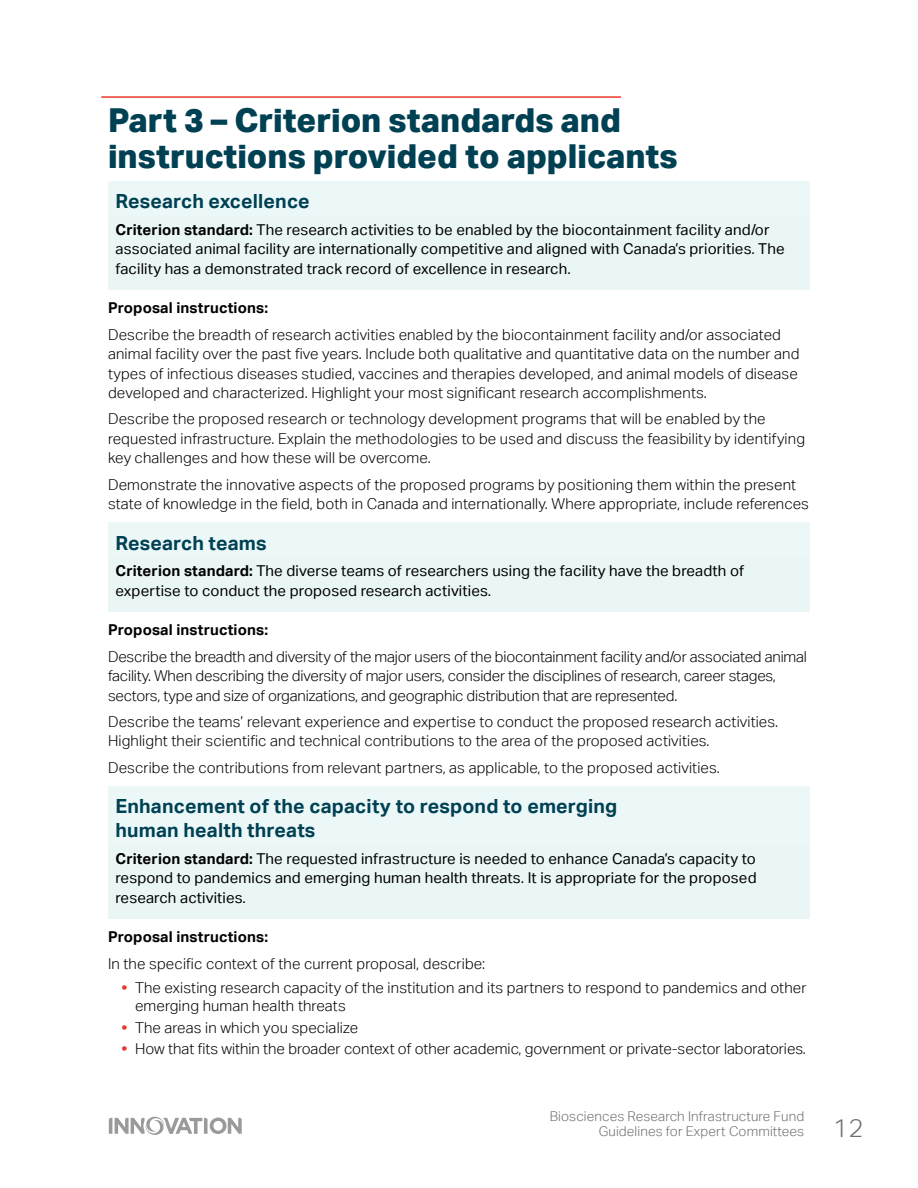
<style>
.page{position:relative;width:918px;height:1188px;background:#fff}
.page>*{position:absolute;margin:0;border:0;box-sizing:border-box;transform-origin:0 0}
.t1{font:800 33px/36px "Aktiv Grotesk";color:#004053}
.Applied_Research{font:700 19.5px/24px "Aktiv Grotesk";letter-spacing:.01em;color:#004053}
.Body{font:300 15px/19.5px "Aktiv Grotesk";letter-spacing:.01em;color:#000}
.Applied_Resarch_text{font:15px/19.5px "Aktiv Grotesk";letter-spacing:.01em;color:#000}
.Body-2{font:300 15px/19.5px "Aktiv Grotesk";letter-spacing:-.01em;color:#000}
.Body_before_bullet{font:700 15px "Aktiv Grotesk";letter-spacing:.01em;color:#000}
.Body_before_bullet-2{font:300 15px "Aktiv Grotesk";letter-spacing:.01em;color:#000}
.t2{font:300 13.5px/15px "Aktiv Grotesk";letter-spacing:.01em;color:#6d6e71}
.s1{font-weight:700}
.s2{font-weight:700;color:#e83728}
.s3{font-size:25.5px}
</style>
<div class="page">
<svg style="left:109px;top:1116px;width:133px;height:19px"></svg>
<hr style="left:101px;top:96px;width:520px;height:2px;background:#e83728">
<div style="left:108px;top:181px;width:702px;height:38px;background:#ecf8f8"></div>
<div style="left:108px;top:217px;width:702px;height:73px;background:#eaf6f6"></div>
<div style="left:108px;top:522px;width:702px;height:38px;background:#ecf8f8"></div>
<div style="left:108px;top:559px;width:702px;height:53px;background:#eaf6f6"></div>
<div style="left:108px;top:786px;width:702px;height:62px;background:#ecf8f8"></div>
<div style="left:108px;top:846px;width:702px;height:73px;background:#eaf6f6"></div>
<h2 class="t1" style="left:108px;top:102px;width:571px">Part 3 – Criterion standards and instructions provided to applicants</h2>
<p class="Applied_Research" style="left:116px;top:189px;width:196px">Research excellence</p>
<p class="Applied_Resarch_text" style="left:116px;top:219px;width:671px"><span class="s1">Criterion standard:</span> The research activities to be enabled by the biocontainment facility and/or associated animal facility are internationally competitive and aligned with Canada’s priorities. The facility has a demonstrated track record of excellence in research.</p>
<p class="Body_before_bullet" style="left:108px;top:299px;width:162px">Proposal instructions:</p>
<p class="Body" style="left:108px;top:324px;width:693px">Describe the breadth of research activities enabled by the biocontainment facility and/or associated animal facility over the past five years. Include both qualitative and quantitative data on the number and types of infectious diseases studied, vaccines and therapies developed, and animal models of disease developed and characterized. Highlight your most significant research accomplishments.</p>
<p class="Body" style="left:108px;top:409px;width:699px">Describe the proposed research or technology development programs that will be enabled by the requested infrastructure. Explain the methodologies to be used and discuss the feasibility by identifying key challenges and how these will be overcome.</p>
<p class="Body" style="left:108px;top:474px;width:702px">Demonstrate the innovative aspects of the proposed programs by positioning them within the present state of knowledge in the field, both in Canada and internationally. Where appropriate, include references</p>
<p class="Applied_Research" style="left:116px;top:530px;width:153px">Research teams</p>
<p class="Applied_Resarch_text" style="left:116px;top:561px;width:630px"><span class="s1">Criterion standard:</span> The diverse teams of researchers using the facility have the breadth of expertise to conduct the proposed research activities.</p>
<p class="Body_before_bullet" style="left:108px;top:621px;width:162px">Proposal instructions:</p>
<p class="Body-2" style="left:108px;top:646px;width:701px">Describe the breadth and diversity of the major users of the biocontainment facility and/or associated animal facility. When describing the diversity of major users, consider the disciplines of research, career stages, sectors, type and size of organizations, and geographic distribution that are represented.</p>
<p class="Body" style="left:108px;top:712px;width:672px">Describe the teams’ relevant experience and expertise to conduct the proposed research activities.<br>Highlight their scientific and technical contributions to the area of the proposed activities.</p>
<p class="Body" style="left:108px;top:757px;width:613px">Describe the contributions from relevant partners, as applicable, to the proposed activities.</p>
<p class="Applied_Research" style="left:116px;top:794px;width:503px">Enhancement of the capacity to respond to emerging human health threats</p>
<p class="Applied_Resarch_text" style="left:116px;top:848px;width:643px;text-align:justify"><span class="s1">Criterion standard:</span> The requested infrastructure is needed to enhance Canada’s capacity to respond to pandemics and emerging human health threats. It is appropriate for the proposed research activities.</p>
<p class="Body_before_bullet" style="left:108px;top:928px;width:162px">Proposal instructions:</p>
<p class="Body_before_bullet-2" style="left:108px;top:955px;width:379px">In the specific context of the current proposal, describe:</p>
<p class="Body" style="left:135px;top:979px;width:673px;line-height:18px;text-indent:-14px"><span class="s2">•</span> The existing research capacity of the institution and its partners to respond to pandemics and other emerging human health threats</p>
<p class="Body" style="left:122px;top:1017px;width:238px"><span class="s2">•</span> The areas in which you specialize</p>
<p class="Body" style="left:122px;top:1039px;width:686px"><span class="s2">•</span> How that fits within the broader context of other academic, government or private-sector laboratories.</p>
<p class="t2" style="left:599px;top:1109px;width:266px;text-indent:-49px">Biosciences Research Infrastructure Fund<br>Guidelines for Expert Committees <span class="s3">12</span></p>
</div>
